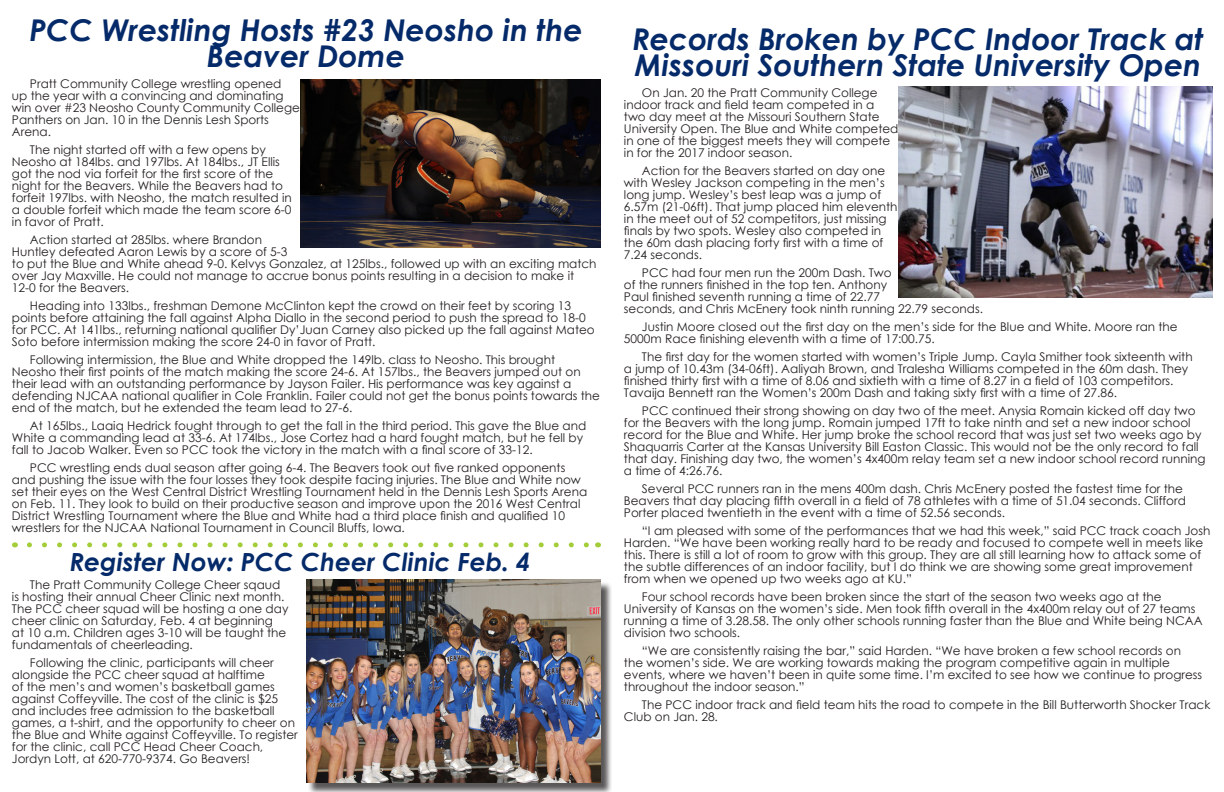
<style>
.page{position:relative;width:1224px;height:792px;background:#fff}
.page>*{position:absolute;margin:0;border:0;box-sizing:border-box;transform-origin:0 0}
.Headlines{font:italic 700 30px "Century Gothic";color:#052a6a}
.Headlines-2{font:italic 700 25px "Century Gothic";color:#052a6a}
.Headlines-3{font:12px/12px "Century Gothic";color:#231f20}
</style>
<div class="page">
<img style="left:300px;top:79px;width:300px;height:168px">
<img style="left:898px;top:86px;width:314px;height:212px">
<svg style="left:29px;top:542px;width:560px;height:5px"></svg>
<div style="left:308px;top:581px;width:304px;height:211px;background:#231f20;opacity:.75"></div>
<img style="left:306px;top:580px;width:294px;height:202px">
<p class="Headlines" style="left:29px;top:7px;width:555px">PCC Wrestling Hosts #23 Neosho in the</p>
<p class="Headlines" style="left:207px;top:33px;width:200px">Beaver Dome</p>
<p class="Headlines-3" style="left:12px;top:78px;width:290px;text-indent:18px">Pratt Community College wrestling opened up the year with a convincing and dominating win over #23 Neosho County Community College Panthers on Jan. 10 in the Dennis Lesh Sports Arena.</p>
<p class="Headlines-3" style="left:12px;top:144px;width:281px;text-indent:18px">The night started off with a few opens by Neosho at 184lbs. and 197lbs. At 184lbs., JT Ellis got the nod via forfeit for the first score of the night for the Beavers. While the Beavers had to forfeit 197lbs. with Neosho, the match resulted in a double forfeit which made the team score 6-0 in favor of Pratt.</p>
<p class="Headlines-3" style="left:12px;top:234px;width:586px;text-indent:18px">Action started at 285lbs. where Brandon<br>Huntley defeated Aaron Lewis by a score of 5-3<br>to put the Blue and White ahead 9-0. Kelvys Gonzalez, at 125lbs., followed up with an exciting match over Jay Maxville. He could not manage to accrue bonus points resulting in a decision to make it 12-0 for the Beavers.</p>
<p class="Headlines-3" style="left:12px;top:300px;width:584px;text-indent:18px">Heading into 133lbs., freshman Demone McClinton kept the crowd on their feet by scoring 13 points before attaining the fall against Alpha Diallo in the second period to push the spread to 18-0 for PCC. At 141lbs., returning national qualifier Dy’Juan Carney also picked up the fall against Mateo Soto before intermission making the score 24-0 in favor of Pratt.</p>
<p class="Headlines-3" style="left:12px;top:354px;width:590px;text-indent:18px">Following intermission, the Blue and White dropped the 149lb. class to Neosho. This brought Neosho their first points of the match making the score 24-6. At 157lbs., the Beavers jumped out on their lead with an outstanding performance by Jayson Failer. His performance was key against a defending NJCAA national qualifier in Cole Franklin. Failer could not get the bonus points towards the end of the match, but he extended the team lead to 27-6.</p>
<p class="Headlines-3" style="left:12px;top:420px;width:576px;text-indent:18px">At 165lbs., Laaiq Hedrick fought through to get the fall in the third period. This gave the Blue and<br>White a commanding lead at 33-6. At 174lbs., Jose Cortez had a hard fought match, but he fell by fall to Jacob Walker. Even so PCC took the victory in the match with a final score of 33-12.</p>
<p class="Headlines-3" style="left:12px;top:462px;width:577px;text-indent:18px">PCC wrestling ends dual season after going 6-4. The Beavers took out five ranked opponents and pushing the issue with the four losses they took despite facing injuries. The Blue and White now set their eyes on the West Central District Wrestling Tournament held in the Dennis Lesh Sports Arena on Feb. 11. They look to build on their productive season and improve upon the 2016 West Central District Wrestling Tournament where the Blue and White had a third place finish and qualified 10 wrestlers for the NJCAA National Tournament in Council Bluffs, Iowa.</p>
<p class="Headlines-2" style="left:70px;top:543px;width:462px">Register Now: PCC Cheer Clinic Feb. 4</p>
<p class="Headlines-3" style="left:12px;top:578px;width:278px;text-indent:18px">The Pratt Community College Cheer sqaud is hosting their annual Cheer Clinic next month.<br>The PCC cheer squad will be hosting a one day cheer clinic on Saturday, Feb. 4 at beginning<br>at 10 a.m. Children ages 3-10 will be taught the fundamentals of cheerleading.</p>
<p class="Headlines-3" style="left:12px;top:656px;width:287px;text-indent:18px">Following the clinic, participants will cheer alongside the PCC cheer squad at halftime<br>of the men’s and women’s basketball games against Coffeyville. The cost of the clinic is $25 and includes free admission to the basketball games, a t-shirt, and the opportunity to cheer on the Blue and White against Coffeyville. To register for the clinic, call PCC Head Cheer Coach, Jordyn Lott, at 620-770-9374. Go Beavers!</p>
<p class="Headlines" style="left:632px;top:16px;width:573px">Records Broken by PCC Indoor Track at</p>
<p class="Headlines" style="left:635px;top:42px;width:568px">Missouri Southern State University Open</p>
<p class="Headlines-3" style="left:624px;top:87px;width:276px;text-indent:18px">On Jan. 20 the Pratt Community College indoor track and field team competed in a two day meet at the Missouri Southern State University Open. The Blue and White competed in one of the biggest meets they will compete in for the 2017 indoor season.</p>
<p class="Headlines-3" style="left:624px;top:165px;width:275px;text-indent:18px">Action for the Beavers started on day one with Wesley Jackson competing in the men’s long jump. Wesley’s best leap was a jump of 6.57m (21-06ft). That jump placed him eleventh in the meet out of 52 competitors, just missing finals by two spots. Wesley also competed in the 60m dash placing forty first with a time of 7.24 seconds.</p>
<p class="Headlines-3" style="left:624px;top:267px;width:361px;text-indent:18px">PCC had four men run the 200m Dash. Two<br>of the runners finished in the top ten. Anthony<br>Paul finished seventh running a time of 22.77<br>seconds, and Chris McEnery took ninth running 22.79 seconds.</p>
<p class="Headlines-3" style="left:624px;top:321px;width:555px;text-indent:18px">Justin Moore closed out the first day on the men’s side for the Blue and White. Moore ran the<br>5000m Race finishing eleventh with a time of 17:00.75.</p>
<p class="Headlines-3" style="left:624px;top:351px;width:570px;text-indent:18px">The first day for the women started with women’s Triple Jump. Cayla Smither took sixteenth with a jump of 10.43m (34-06ft). Aaliyah Brown, and Tralesha Williams competed in the 60m dash. They finished thirty first with a time of 8.06 and sixtieth with a time of 8.27 in a field of 103 competitors.<br>Tavaija Bennett ran the Women’s 200m Dash and taking sixty first with a time of 27.86.</p>
<p class="Headlines-3" style="left:624px;top:405px;width:583px;text-indent:18px">PCC continued their strong showing on day two of the meet. Anysia Romain kicked off day two for the Beavers with the long jump. Romain jumped 17ft to take ninth and set a new indoor school record for the Blue and White. Her jump broke the school record that was just set two weeks ago by Shaquarris Carter at the Kansas University Bill Easton Classic. This would not be the only record to fall that day. Finishing day two, the women’s 4x400m relay team set a new indoor school record running a time of 4:26.76.</p>
<p class="Headlines-3" style="left:624px;top:483px;width:564px;text-indent:18px">Several PCC runners ran in the mens 400m dash. Chris McEnery posted the fastest time for the<br>Beavers that day placing fifth overall in a field of 78 athletes with a time of 51.04 seconds. Clifford<br>Porter placed twentieth in the event with a time of 52.56 seconds.</p>
<p class="Headlines-3" style="left:624px;top:525px;width:588px;text-indent:18px">“I am pleased with some of the performances that we had this week,” said PCC track coach Josh Harden. “We have been working really hard to be ready and focused to compete well in meets like this. There is still a lot of room to grow with this group. They are all still learning how to attack some of the subtle differences of an indoor facility, but I do think we are showing some great improvement from when we opened up two weeks ago at KU.”</p>
<p class="Headlines-3" style="left:624px;top:591px;width:580px;text-indent:18px">Four school records have been broken since the start of the season two weeks ago at the University of Kansas on the women’s side. Men took fifth overall in the 4x400m relay out of 27 teams running a time of 3.28.58. The only other schools running faster than the Blue and White being NCAA division two schools.</p>
<p class="Headlines-3" style="left:624px;top:645px;width:580px;text-indent:18px">“We are consistently raising the bar,” said Harden. “We have broken a few school records on the women’s side. We are working towards making the program competitive again in multiple events, where we haven’t been in quite some time. I’m excited to see how we continue to progress throughout the indoor season.”</p>
<p class="Headlines-3" style="left:624px;top:699px;width:588px;text-indent:18px">The PCC indoor track and field team hits the road to compete in the Bill Butterworth Shocker Track<br>Club on Jan. 28.</p>
</div>
